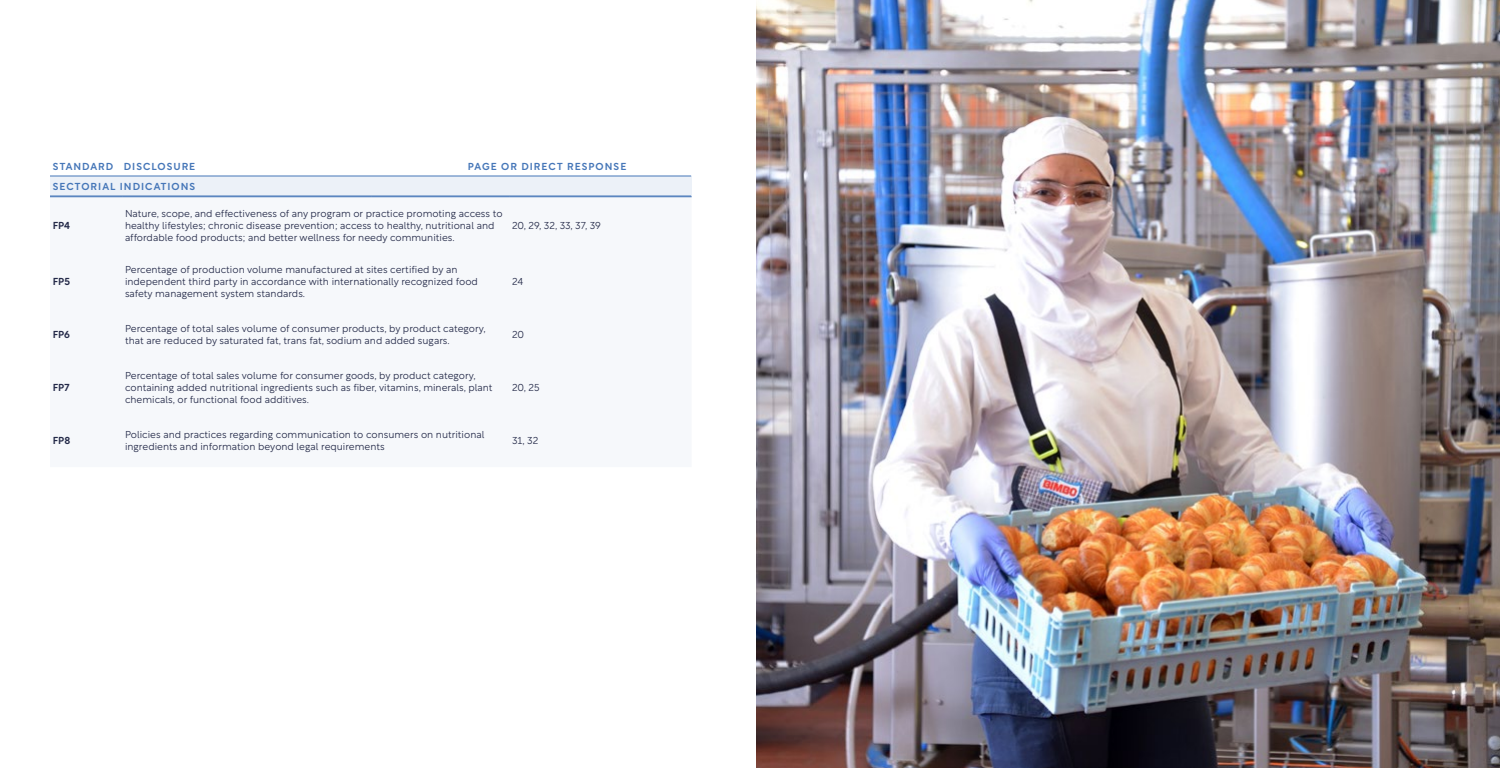
<style>
.page{position:relative;width:1500px;height:768px;background:#fff}
.page>*{position:absolute;margin:0;border:0;box-sizing:border-box;transform-origin:0 0}
.t1{font:300 10px/12px "Rotunda";color:#222847}
.t2{font:500 10px "Rotunda";letter-spacing:.105em;color:#4576b8}
.t3{font:500 10px "Rotunda";color:#222847}
</style>
<div class="page">
<hr style="left:50px;top:197px;width:72px;height:1px;background:#4576b8">
<hr style="left:122px;top:197px;width:249px;height:1px;background:#4576b8">
<hr style="left:371px;top:197px;width:138px;height:1px;background:#4576b8">
<hr style="left:509px;top:197px;width:183px;height:1px;background:#4576b8">
<div style="left:50px;top:176px;width:641px;height:20px;background:#ecf1f8"></div>
<hr style="left:50px;top:176px;width:71px;height:1px;background:#4576b8">
<hr style="left:121px;top:176px;width:344px;height:1px;background:#4576b8">
<hr style="left:465px;top:176px;width:226px;height:1px;background:#4576b8">
<hr style="left:50px;top:196px;width:71px;height:1px;background:#4576b8">
<hr style="left:121px;top:196px;width:344px;height:1px;background:#4576b8">
<hr style="left:465px;top:196px;width:226px;height:1px;background:#4576b8">
<img style="left:756px;top:0;width:744px;height:768px">
<p class="t2" style="left:53px;top:158px;width:144px">STANDARD DISCLOSURE</p>
<p class="t2" style="left:468px;top:158px;width:160px">PAGE OR DIRECT RESPONSE</p>
<p class="t2" style="left:53px;top:178px;width:144px">SECTORIAL INDICATIONS</p>
<p class="t3" style="left:53px;top:218px;width:19px">FP4</p>
<p class="t3" style="left:53px;top:273px;width:19px">FP5</p>
<p class="t1" style="left:125px;top:207px;width:379px">Nature, scope, and effectiveness of any program or practice promoting access to healthy lifestyles; chronic disease prevention; access to healthy, nutritional and affordable food products; and better wellness for needy communities.</p>
<p class="t1" style="left:125px;top:262px;width:354px">Percentage of production volume manufactured at sites certified by an independent third party in accordance with internationally recognized food safety management system standards.</p>
<p class="t1" style="left:512px;top:219px;width:90px">20, 29, 32, 33, 37, 39</p>
<p class="t1" style="left:512px;top:274px;width:13px">24</p>
<p class="t3" style="left:53px;top:326px;width:19px">FP6</p>
<p class="t1" style="left:125px;top:321px;width:362px">Percentage of total sales volume of consumer products, by product category, that are reduced by saturated fat, trans fat, sodium and added sugars.</p>
<p class="t1" style="left:512px;top:327px;width:14px">20</p>
<p class="t3" style="left:53px;top:379px;width:18px">FP7</p>
<p class="t1" style="left:125px;top:369px;width:369px">Percentage of total sales volume for consumer goods, by product category, containing added nutritional ingredients such as fiber, vitamins, minerals, plant chemicals, or functional food additives.</p>
<p class="t1" style="left:512px;top:381px;width:29px">20, 25</p>
<p class="t3" style="left:53px;top:432px;width:19px">FP8</p>
<p class="t1" style="left:125px;top:428px;width:361px">Policies and practices regarding communication to consumers on nutritional ingredients and information beyond legal requirements</p>
<p class="t1" style="left:512px;top:434px;width:28px">31, 32</p>
</div>
